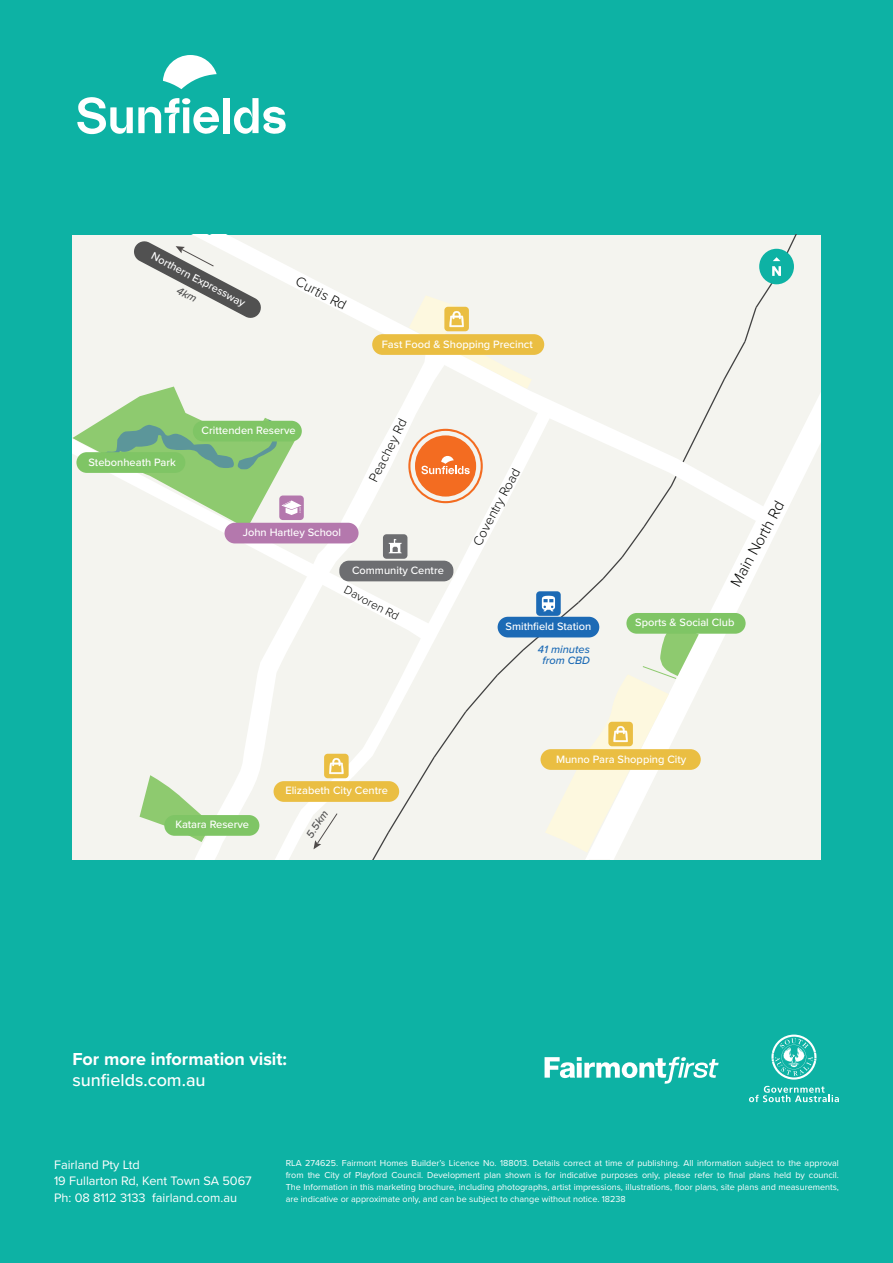
<style>
.page{position:relative;width:893px;height:1263px;background:#0db2a4}
.page>*{position:absolute;margin:0;border:0;box-sizing:border-box;transform-origin:0 0}
.t1{font:700 18px "Proxima Nova";color:#fff}
.t2{font:500 18px "Proxima Nova";color:#fff}
.t3{font:300 15.6px "Proxima Nova";color:#040503}
.t4{font:300 14.25px "Proxima Nova";color:#040503}
.t5{font:300 13.35px "Proxima Nova";color:#040503}
.t6{font:12.75px/16.5px "Proxima Nova";color:#fff}
.t7{font:300 11.85px "Proxima Nova";color:#040503}
.t8{font:500 11.1px "Proxima Nova";color:#fff}
.t9{font:italic 500 11.1px/11.1px "Proxima Nova";color:#1c6ab5;text-align:center}
.t10{font:italic 500 11.1px "Proxima Nova";color:#515151}
.t11{font:9px/12px "Proxima Nova";color:#fff;text-align:justify}
</style>
<div class="page">
<svg style="left:749px;top:1086px;width:90px;height:16px"></svg>
<svg style="left:771px;top:1034px;width:45px;height:45px"></svg>
<svg style="left:803px;top:235px;width:18px;height:625px;background:#f4f4f0"></svg>
<svg style="left:163px;top:55px;width:54px;height:34px"></svg>
<svg style="left:77px;top:97px;width:142px;height:37px"></svg>
<svg style="left:234px;top:98px;width:52px;height:36px"></svg>
<div style="left:223px;top:98px;width:7px;height:35px;background:#fff"></div>
<svg style="left:544px;top:1057px;width:175px;height:27px"></svg>
<svg style="left:72px;top:235px;width:731px;height:625px;background:#ebece1"></svg>
<p class="t8" style="left:156px;top:247px;width:106px;rotate:28deg">N orthern Expressw ay</p>
<h3 class="t4" style="left:302px;top:271px;width:57px;rotate:28deg">Curtis Rd</h3>
<p class="t8" style="left:382px;top:335px;width:152px">Fast Food &amp; Shopping Precinct</p>
<p class="t8" style="left:89px;top:453px;width:89px">Stebonheath Park</p>
<p class="t8" style="left:202px;top:422px;width:96px">Crittenden Reserve</p>
<p class="t8" style="left:243px;top:524px;width:100px">John Hartley School</p>
<h3 class="t5" style="left:364px;top:476px;width:70px;rotate:-63deg">Peachey Rd</h3>
<h3 class="t5" style="left:468px;top:540px;width:87px;rotate:-62deg">Coventry Road</h3>
<p class="t8" style="left:352px;top:562px;width:93px">Community Centre</p>
<h3 class="t7" style="left:349px;top:581px;width:62px;rotate:28deg">Davoren Rd</h3>
<p class="t8" style="left:505px;top:618px;width:87px">Smithfield Station</p>
<p class="t9" style="left:538px;top:644px;width:54px">41 minutes from CBD</p>
<h2 class="t3" style="left:724px;top:580px;width:97px;rotate:-61deg">Main North Rd</h2>
<p class="t8" style="left:635px;top:614px;width:101px">Sports &amp; Social Club</p>
<p class="t8" style="left:175px;top:816px;width:75px">Katara Reserve</p>
<p class="t8" style="left:285px;top:782px;width:104px">Elizabeth City Centre</p>
<p class="t10" style="left:302px;top:832px;width:32px;rotate:-57deg">5.5km</p>
<h1 class="t1" style="left:72px;top:1046px;width:216px">For more information visit:</h1>
<h1 class="t2" style="left:72px;top:1067px;width:135px">sunfields.com.au</h1>
<p class="t8" style="left:556px;top:750px;width:132px">Munno Para Shopping City</p>
<h3 class="t6" style="left:54px;top:1156px;width:199px">Fairland Pty Ltd<br>19 Fullarton Rd, Kent Town SA 5067<br>Ph: 08 8112 3133 fairland.com.au</h3>
<p class="t11" style="left:286px;top:1156px;width:555px">RLA 274625. Fairmont Homes Builder’s Licence No. 188013. Details correct at time of publishing. All information subject to the approval from the City of Playford Council. Development plan shown is for indicative purposes only, please refer to final plans held by council.<br>The Information in this marketing brochure, including photographs, artist impressions, illustrations, floor plans, site plans and measurements, are indicative or approximate only, and can be subject to change without notice. 18238</p>
</div>
